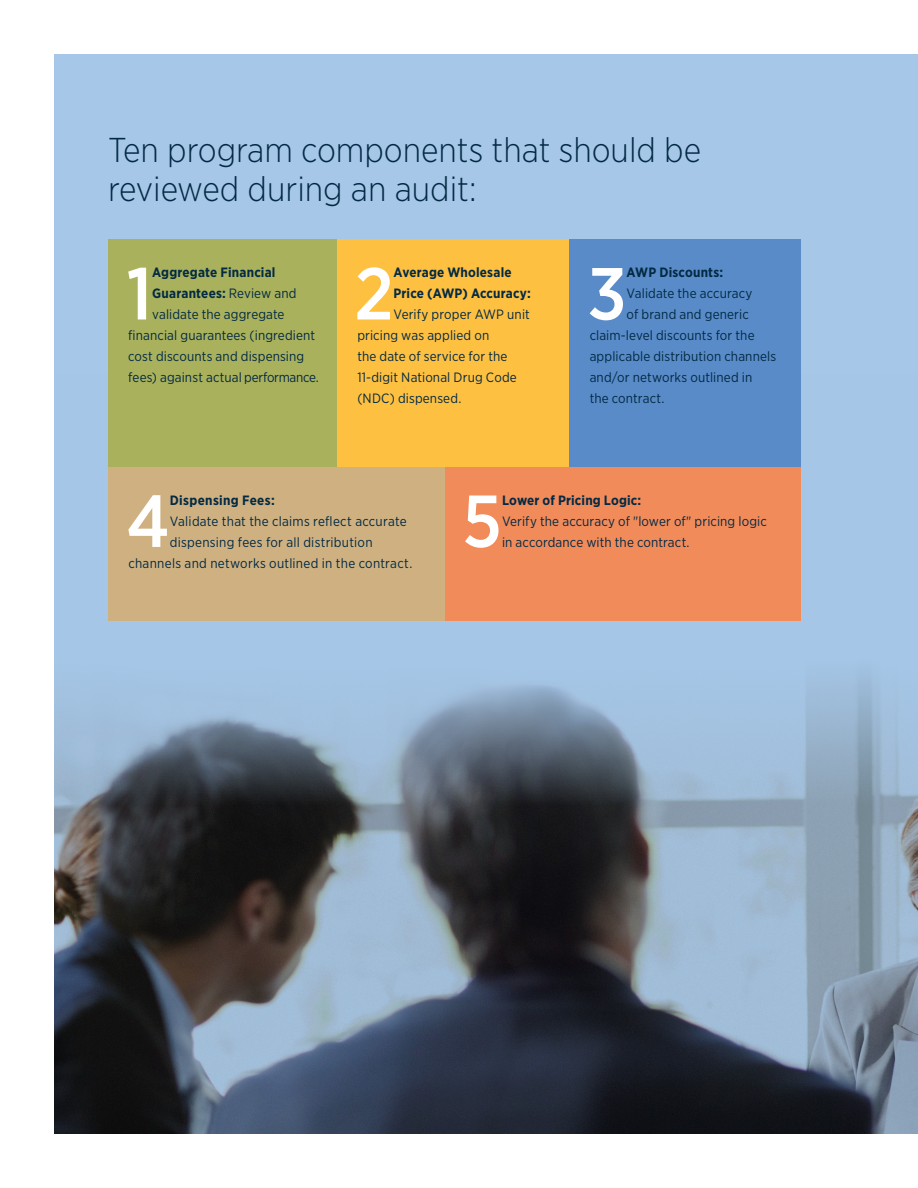
<style>
.page{position:relative;width:918px;height:1188px;background:#fff}
.page>*{position:absolute;margin:0;border:0;box-sizing:border-box;transform-origin:0 0}
.Large_White_Numbers{font:500 73.5px "Gotham Narrow";color:#fff}
.White_Header{font:300 34.5px/39px "Gotham Narrow";color:#032a44}
.Large_White_Numbers-2{font:13.5px/21px "Gotham Narrow";letter-spacing:.01em;color:#032a44}
.Large_White_Numbers-3{font:700 13.5px "Gotham Narrow";letter-spacing:.015em;color:#032a44}
.s1{font-weight:400}
.s2{font-weight:700}
</style>
<div class="page">
<div style="left:54px;top:54px;width:864px;height:1080px;background:#a6c7e8"></div>
<img style="left:54px;top:375px;width:864px;height:759px">
<div style="left:108px;top:240px;width:231px;height:227px;background:#a9b15c"></div>
<div style="left:569px;top:240px;width:232px;height:227px;background:#598bc8"></div>
<div style="left:445px;top:467px;width:356px;height:154px;background:#f28b5a"></div>
<div style="left:108px;top:467px;width:337px;height:154px;background:#cfb181"></div>
<div style="left:337px;top:240px;width:231px;height:227px;background:#fec040"></div>
<p class="White_Header" style="left:108px;top:129px;width:595px">Ten program components that should be reviewed during an audit:</p>
<p class="Large_White_Numbers" style="left:127px;top:247px;width:27px">1</p>
<p class="Large_White_Numbers-3" style="left:152px;top:264px;width:125px">Aggregate Financial</p>
<p class="Large_White_Numbers-3" style="left:152px;top:285px;width:146px">Guarantees: <span class="s1">Review and</span></p>
<p class="Large_White_Numbers-2" style="left:152px;top:304px;width:134px">validate the aggregate</p>
<p class="Large_White_Numbers-2" style="left:128px;top:325px;width:188px">financial guarantees (ingredient</p>
<p class="Large_White_Numbers-2" style="left:128px;top:346px;width:178px">cost discounts and dispensing</p>
<p class="Large_White_Numbers-2" style="left:128px;top:367px;width:192px">fees) against actual performance.</p>
<p class="Large_White_Numbers" style="left:354px;top:247px;width:41px">2</p>
<p class="Large_White_Numbers-3" style="left:394px;top:264px;width:120px">Average Wholesale</p>
<p class="Large_White_Numbers-3" style="left:394px;top:285px;width:139px">Price (AWP) Accuracy:</p>
<p class="Large_White_Numbers-2" style="left:394px;top:304px;width:138px">Verify proper AWP unit</p>
<p class="Large_White_Numbers-2" style="left:357px;top:325px;width:133px">pricing was applied on</p>
<p class="Large_White_Numbers-2" style="left:357px;top:346px;width:152px">the date of service for the</p>
<p class="Large_White_Numbers-2" style="left:357px;top:367px;width:161px">11-digit National Drug Code</p>
<p class="Large_White_Numbers-2" style="left:357px;top:388px;width:105px">(NDC) dispensed.</p>
<p class="Large_White_Numbers" style="left:587px;top:247px;width:41px">3</p>
<p class="Large_White_Numbers-3" style="left:627px;top:264px;width:98px">AWP Discounts:</p>
<p class="Large_White_Numbers-2" style="left:627px;top:283px;width:127px">Validate the accuracy</p>
<p class="Large_White_Numbers-2" style="left:627px;top:304px;width:124px">of brand and generic</p>
<p class="Large_White_Numbers-2" style="left:590px;top:325px;width:166px">claim-level discounts for the</p>
<p class="Large_White_Numbers-2" style="left:590px;top:346px;width:188px">applicable distribution channels</p>
<p class="Large_White_Numbers-2" style="left:590px;top:367px;width:164px">and/or networks outlined in</p>
<p class="Large_White_Numbers-2" style="left:590px;top:388px;width:76px">the contract.</p>
<p class="Large_White_Numbers-3" style="left:170px;top:492px;width:106px">Dispensing Fees:</p>
<p class="Large_White_Numbers-2" style="left:170px;top:510px;width:238px">Validate that the claims reflect accurate</p>
<p class="Large_White_Numbers-2" style="left:170px;top:531px;width:204px">dispensing fees for all distribution</p>
<p class="Large_White_Numbers-2" style="left:128px;top:552px;width:285px">channels and networks outlined in the contract.</p>
<p class="Large_White_Numbers" style="left:126px;top:475px;width:45px">4</p>
<p class="Large_White_Numbers" style="left:462px;top:475px;width:41px">5</p>
<p class="Large_White_Numbers-2" style="left:502px;top:489px;width:266px"><span class="s2">Lower of Pricing Logic:<br></span>Verify the accuracy of "lower of" pricing logic</p>
<p class="Large_White_Numbers-2" style="left:502px;top:531px;width:189px">in accordance with the contract.</p>
</div>
